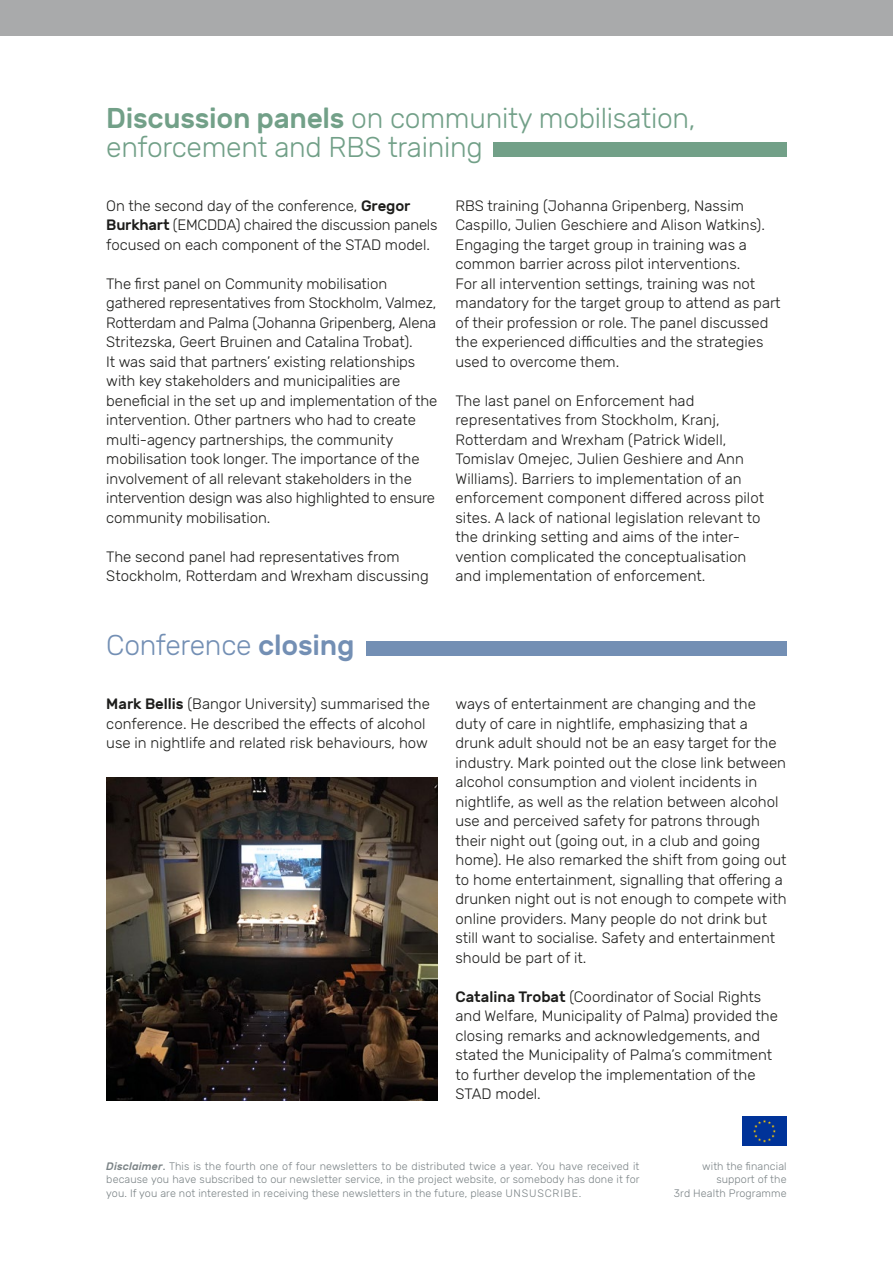
<style>
.page{position:relative;width:893px;height:1263px;background:#fff}
.page>*{position:absolute;margin:0;border:0;box-sizing:border-box;transform-origin:0 0}
.t1{font:300 28.5px/29.2px "Rubik";letter-spacing:-.01em;color:#72a088}
.t2{font:300 28.5px "Rubik";letter-spacing:-.01em;color:#738fb4}
.t3{font:300 15px/19.5px "Rubik";color:#1d1d1b}
.t4{font:300 10.8px/13.5px "Rubik";letter-spacing:.01em;color:#7b8386;text-align:justify}
.s1{font-weight:500}
.s2{font-weight:500;font-style:italic}
.s3{font-weight:400}
</style>
<div class="page">
<div style="left:0;top:0;width:893px;height:36px;background:#a9aaab"></div>
<img style="left:742px;top:1116px;width:45px;height:30px">
<div style="left:493px;top:143px;width:294px;height:14px;background:#72a088"></div>
<div style="left:366px;top:641px;width:421px;height:14px;background:#738fb4"></div>
<img style="left:106px;top:777px;width:331px;height:323px">
<h1 class="t1" style="left:106px;top:104px;width:591px"><span class="s1">Discussion panels</span> on community mobilisation, enforcement and RBS training</h1>
<p class="t3" style="left:106px;top:196px;width:333px">On the second day of the conference, <span class="s1">Gregor<br>Burkhart</span> (EMCDDA) chaired the discussion panels focused on each component of the STAD model.</p>
<p class="t3" style="left:106px;top:274px;width:333px">The first panel on Community mobilisation gathered representatives from Stockholm, Valmez, Rotterdam and Palma (Johanna Gripenberg, Alena Stritezska, Geert Bruinen and Catalina Trobat).<br>It was said that partners’ existing relationships with key stakeholders and municipalities are beneficial in the set up and implementation of the intervention. Other partners who had to create multi-agency partnerships, the community mobilisation took longer. The importance of the involvement of all relevant stakeholders in the intervention design was also highlighted to ensure community mobilisation.</p>
<p class="t3" style="left:106px;top:547px;width:324px">The second panel had representatives from<br>Stockholm, Rotterdam and Wrexham discussing</p>
<p class="t3" style="left:455px;top:196px;width:327px">RBS training (Johanna Gripenberg, Nassim Caspillo, Julien Geschiere and Alison Watkins).<br>Engaging the target group in training was a common barrier across pilot interventions.<br>For all intervention settings, training was not mandatory for the target group to attend as part of their profession or role. The panel discussed the experienced difficulties and the strategies used to overcome them.</p>
<p class="t3" style="left:455px;top:391px;width:310px">The last panel on Enforcement had representatives from Stockholm, Kranj, Rotterdam and Wrexham (Patrick Widell, Tomislav Omejec, Julien Geshiere and Ann Williams). Barriers to implementation of an enforcement component differed across pilot sites. A lack of national legislation relevant to the drinking setting and aims of the inter&shy;vention complicated the conceptualisation and implementation of enforcement.</p>
<h1 class="t2" style="left:106px;top:630px;width:250px">Conference <span class="s1">closing</span></h1>
<p class="t3" style="left:106px;top:695px;width:325px"><span class="s1">Mark Bellis</span> (Bangor University) summarised the conference. He described the effects of alcohol use in nightlife and related risk behaviours, how</p>
<p class="t3" style="left:455px;top:695px;width:333px">ways of entertainment are changing and the duty of care in nightlife, emphasizing that a drunk adult should not be an easy target for the industry. Mark pointed out the close link between alcohol consumption and violent incidents in nightlife, as well as the relation between alcohol use and perceived safety for patrons through their night out (going out, in a club and going home). He also remarked the shift from going out to home entertainment, signalling that offering a drunken night out is not enough to compete with online providers. Many people do not drink but still want to socialise. Safety and entertainment should be part of it.</p>
<p class="t3" style="left:455px;top:987px;width:324px"><span class="s1">Catalina Trobat</span> (Coordinator of Social Rights and Welfare, Municipality of Palma) provided the closing remarks and acknowledgements, and stated the Municipality of Palma’s commitment to further develop the implementation of the STAD model.</p>
<p class="t4" style="left:106px;top:1159px;width:535px"><span class="s2">Disclaimer</span><span class="s3">.</span> This is the fourth one of four newsletters to be distributed twice a year. You have received it because you have subscribed to our newsletter service, in the project website, or somebody has done it for you. If you are not interested in receiving these newsletters in the future, please UNSUSCRIBE.</p>
<p class="t4" style="left:674px;top:1159px;width:114px;text-align:right">with the financial support of the<br>3rd Health Programme</p>
</div>
